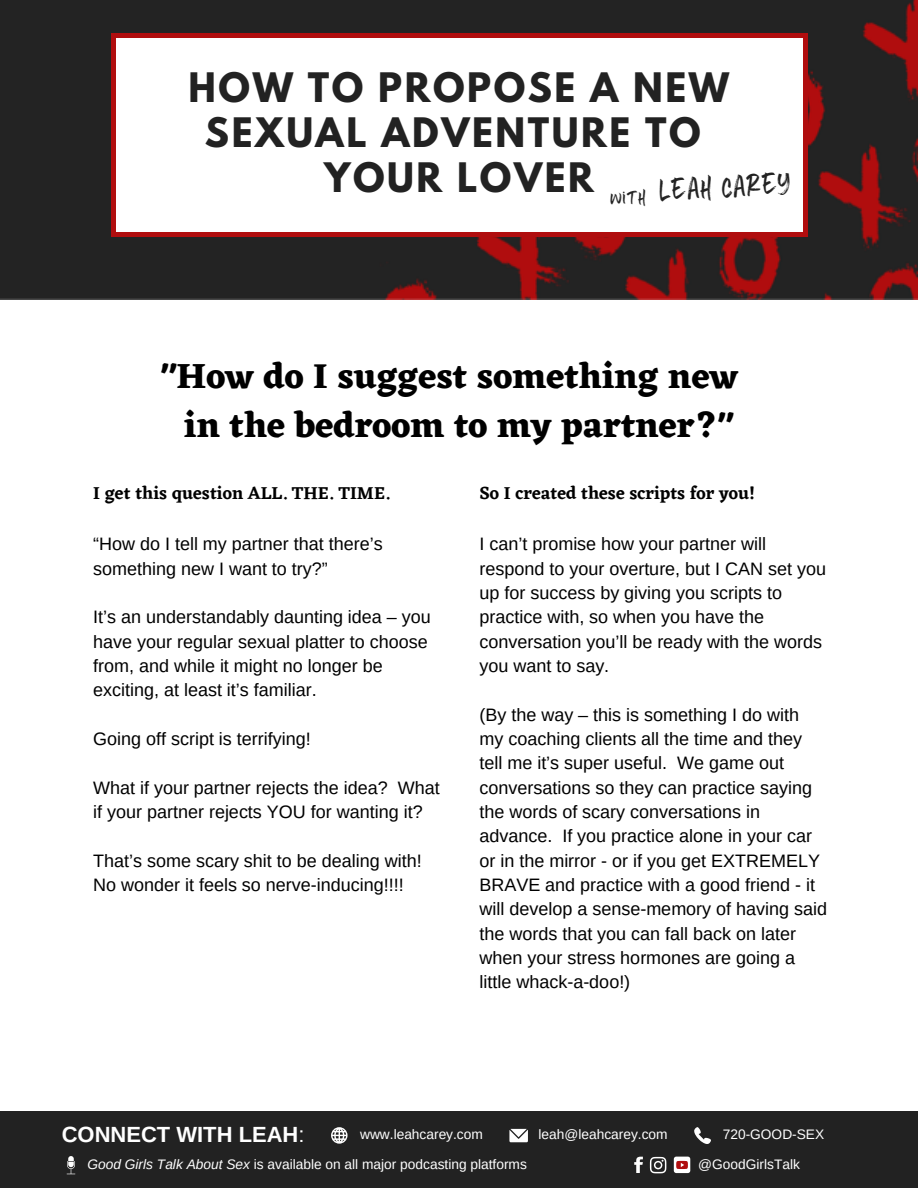
<style>
.page{position:relative;width:918px;height:1188px;background:#fff}
.page>*{position:absolute;margin:0;border:0;box-sizing:border-box;transform-origin:0 0}
.t1{font:700 36px/49.8px "Eczar";color:#000;text-align:center}
.t2{font:700 36px/44.5px "League Spartan";letter-spacing:.07em;color:#222;text-align:center}
.t3{font:29.7px "Five Boroughs Handwriting Regul";color:#222}
.t4{font:700 21.9px "Arimo";color:#fff}
.t5{font:19.8px "Five Boroughs Handwriting Regul";color:#222}
.t6{font:18px/24.3px "Arimo";color:#000}
.t7{font:600 18px "Eczar";color:#000}
.t8{font:13.8px "Arimo";color:#fff}
.s1{font-weight:400}
.s2{font-style:italic}
</style>
<div class="page">
<img style="left:0;top:0;width:918px;height:299px">
<div style="left:111px;top:34px;width:697px;height:203px;background:#b00d0e"></div>
<div style="left:116px;top:39px;width:686px;height:193px;background:#fff"></div>
<div style="left:0;top:1111px;width:918px;height:77px;background:#222"></div>
<svg style="left:509px;top:1129px;width:19px;height:13px"></svg>
<svg style="left:694px;top:1127px;width:17px;height:17px"></svg>
<svg style="left:331px;top:1127px;width:17px;height:17px"></svg>
<svg style="left:67px;top:1156px;width:8px;height:18px"></svg>
<svg style="left:634px;top:1157px;width:8px;height:16px"></svg>
<div style="left:674px;top:1157px;width:16px;height:16px;background:#fff;border-radius:3px"></div>
<svg style="left:676px;top:1161px;width:12px;height:8px"></svg>
<svg style="left:650px;top:1157px;width:16px;height:16px"></svg>
<h1 class="t2" style="left:189px;top:70px;width:542px">HOW TO PROPOSE A NEW<br>SEXUAL ADVENTURE TO<br>YOUR LOVER</h1>
<h2 class="t3" style="left:659px;top:174px;width:133px;rotate:-3deg">Leah Carey</h2>
<p class="t5" style="left:610px;top:188px;width:37px;rotate:-3deg">with</p>
<h1 class="t1" style="left:161px;top:350px;width:579px">"How do I suggest something new in the bedroom to my partner?"</h1>
<p class="t7" style="left:93px;top:483px;width:298px">I get this question ALL. THE. TIME.</p>
<p class="t6" style="left:93px;top:532px;width:291px">“How do I tell my partner that there’s something new I want to try?”</p>
<p class="t6" style="left:93px;top:605px;width:339px">It’s an understandably daunting idea – you have your regular sexual platter to choose from, and while it might no longer be exciting, at least it’s familiar.</p>
<p class="t6" style="left:93px;top:727px;width:219px">Going off script is terrifying!</p>
<p class="t6" style="left:93px;top:775px;width:348px">What if your partner rejects the idea? What if your partner rejects YOU for wanting it?</p>
<p class="t6" style="left:93px;top:848px;width:330px">That’s some scary shit to be dealing with!<br>No wonder it feels so nerve-inducing!!!!</p>
<p class="t7" style="left:479px;top:483px;width:277px">So I created these scripts for you!</p>
<p class="t6" style="left:479px;top:532px;width:348px">I can’t promise how your partner will respond to your overture, but I CAN set you up for success by giving you scripts to practice with, so when you have the conversation you’ll be ready with the words you want to say.</p>
<p class="t6" style="left:479px;top:702px;width:349px">(By the way – this is something I do with my coaching clients all the time and they tell me it’s super useful. We game out conversations so they can practice saying the words of scary conversations in advance. If you practice alone in your car or in the mirror - or if you get EXTREMELY BRAVE and practice with a good friend - it will develop a sense-memory of having said the words that you can fall back on later when your stress hormones are going a little whack-a-doo!)</p>
<p class="t4" style="left:62px;top:1122px;width:244px">CONNECT WITH LEAH<span class="s1">:</span></p>
<p class="t8" style="left:723px;top:1127px;width:103px">720-GOOD-SEX</p>
<p class="t8" style="left:360px;top:1127px;width:124px">www.leahcarey.com</p>
<p class="t8" style="left:539px;top:1127px;width:131px">leah@leahcarey.com</p>
<p class="t8" style="left:88px;top:1156px;width:441px"><span class="s2">Good Girls Talk About Sex</span> is available on all major podcasting platforms</p>
<p class="t8" style="left:698px;top:1156px;width:103px">@GoodGirlsTalk</p>
</div>
